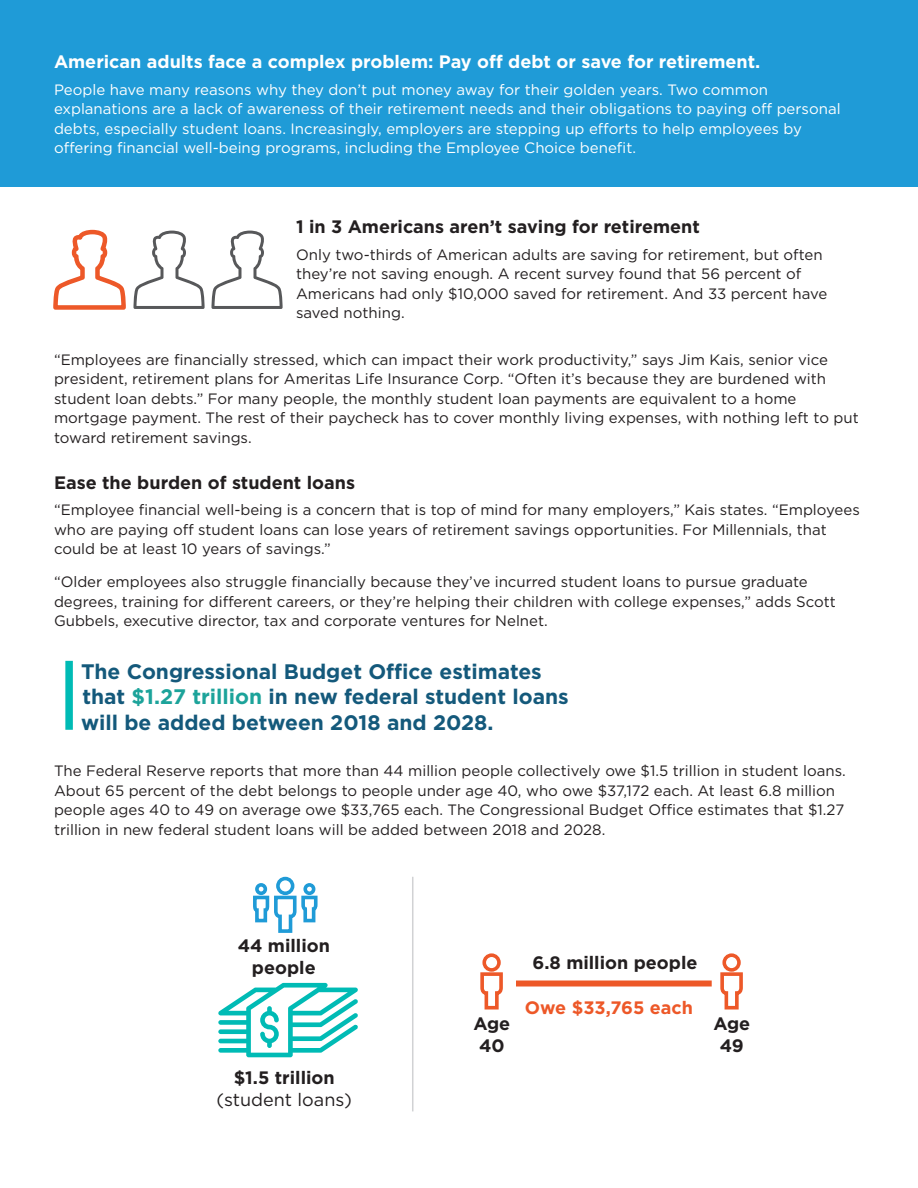
<style>
.page{position:relative;width:918px;height:1188px;background:#fff}
.page>*{position:absolute;margin:0;border:0;box-sizing:border-box;transform-origin:0 0}
.t1{font:700 21px/25.5px "Gotham";color:#14597b}
.t2{font:700 18px/21.6px "Gotham";color:#231f20;text-align:center}
.t3{font:700 18px "Gotham";color:#fff}
.t4{font:18px "Gotham";color:#231f20}
.t5{font:700 18px "Gotham";color:#ed5828}
.t6{font:15px/19.5px "Gotham";color:#231f20}
.t7{font:15px/19.5px "Gotham";color:#fff}
.s1{color:#1ca39a}
</style>
<div class="page">
<div style="left:0;top:0;width:918px;height:187px;background:#1f9bd7"></div>
<svg style="left:53px;top:229px;width:73px;height:81px"></svg>
<svg style="left:134px;top:231px;width:71px;height:78px"></svg>
<svg style="left:212px;top:231px;width:71px;height:78px"></svg>
<div style="left:65px;top:661px;width:8px;height:69px;background:#00bbb5"></div>
<svg style="left:253px;top:876px;width:65px;height:57px"></svg>
<svg style="left:218px;top:983px;width:140px;height:74px"></svg>
<svg style="left:480px;top:953px;width:23px;height:57px"></svg>
<svg style="left:720px;top:953px;width:23px;height:57px"></svg>
<div style="left:516px;top:981px;width:196px;height:6px;background:#ed5828"></div>
<hr style="left:412px;top:877px;width:1px;height:234px;background:#d1d2d4">
<p class="t3" style="left:54px;top:50px;width:708px">American adults face a complex problem: Pay off debt or save for retirement.</p>
<p class="t7" style="left:54px;top:79px;width:788px">People have many reasons why they don’t put money away for their golden years. Two common explanations are a lack of awareness of their retirement needs and their obligations to paying off personal debts, especially student loans. Increasingly, employers are stepping up efforts to help employees by offering financial well-being programs, including the Employee Choice benefit.</p>
<p class="t2" style="left:296px;top:216px;width:405px">1 in 3 Americans aren’t saving for retirement</p>
<p class="t6" style="left:296px;top:244px;width:533px">Only two-thirds of American adults are saving for retirement, but often they’re not saving enough. A recent survey found that 56 percent of Americans had only $10,000 saved for retirement. And 33 percent have saved nothing.</p>
<p class="t6" style="left:54px;top:349px;width:806px">“Employees are financially stressed, which can impact their work productivity,” says Jim Kais, senior vice president, retirement plans for Ameritas Life Insurance Corp. “Often it’s because they are burdened with student loan debts.” For many people, the monthly student loan payments are equivalent to a home mortgage payment. The rest of their paycheck has to cover monthly living expenses, with nothing left to put toward retirement savings.</p>
<p class="t2" style="left:54px;top:472px;width:303px">Ease the burden of student loans</p>
<p class="t6" style="left:54px;top:500px;width:807px">“Employee financial well-being is a concern that is top of mind for many employers,” Kais states. “Employees who are paying off student loans can lose years of retirement savings opportunities. For Millennials, that could be at least 10 years of savings.”</p>
<p class="t6" style="left:54px;top:572px;width:783px">“Older employees also struggle financially because they’ve incurred student loans to pursue graduate degrees, training for different careers, or they’re helping their children with college expenses,” adds Scott<br>Gubbels, executive director, tax and corporate ventures for Nelnet.</p>
<h1 class="t1" style="left:81px;top:659px;width:489px">The Congressional Budget Office estimates that <span class="s1">$1.27 trillion</span> in new federal student loans will be added between 2018 and 2028.</h1>
<p class="t6" style="left:54px;top:761px;width:793px">The Federal Reserve reports that more than 44 million people collectively owe $1.5 trillion in student loans.<br>About 65 percent of the debt belongs to people under age 40, who owe $37,172 each. At least 6.8 million people ages 40 to 49 on average owe $33,765 each. The Congressional Budget Office estimates that $1.27 trillion in new federal student loans will be added between 2018 and 2028.</p>
<p class="t2" style="left:238px;top:935px;width:94px">44 million people</p>
<p class="t2" style="left:234px;top:1067px;width:103px">$1.5 trillion</p>
<p class="t4" style="left:217px;top:1088px;width:137px">(student loans)</p>
<p class="t2" style="left:533px;top:952px;width:166px">6.8 million people</p>
<p class="t5" style="left:525px;top:996px;width:170px">Owe $33,765 each</p>
<p class="t2" style="left:473px;top:1013px;width:38px">Age<br>40</p>
<p class="t2" style="left:713px;top:1013px;width:38px">Age<br>49</p>
</div>
